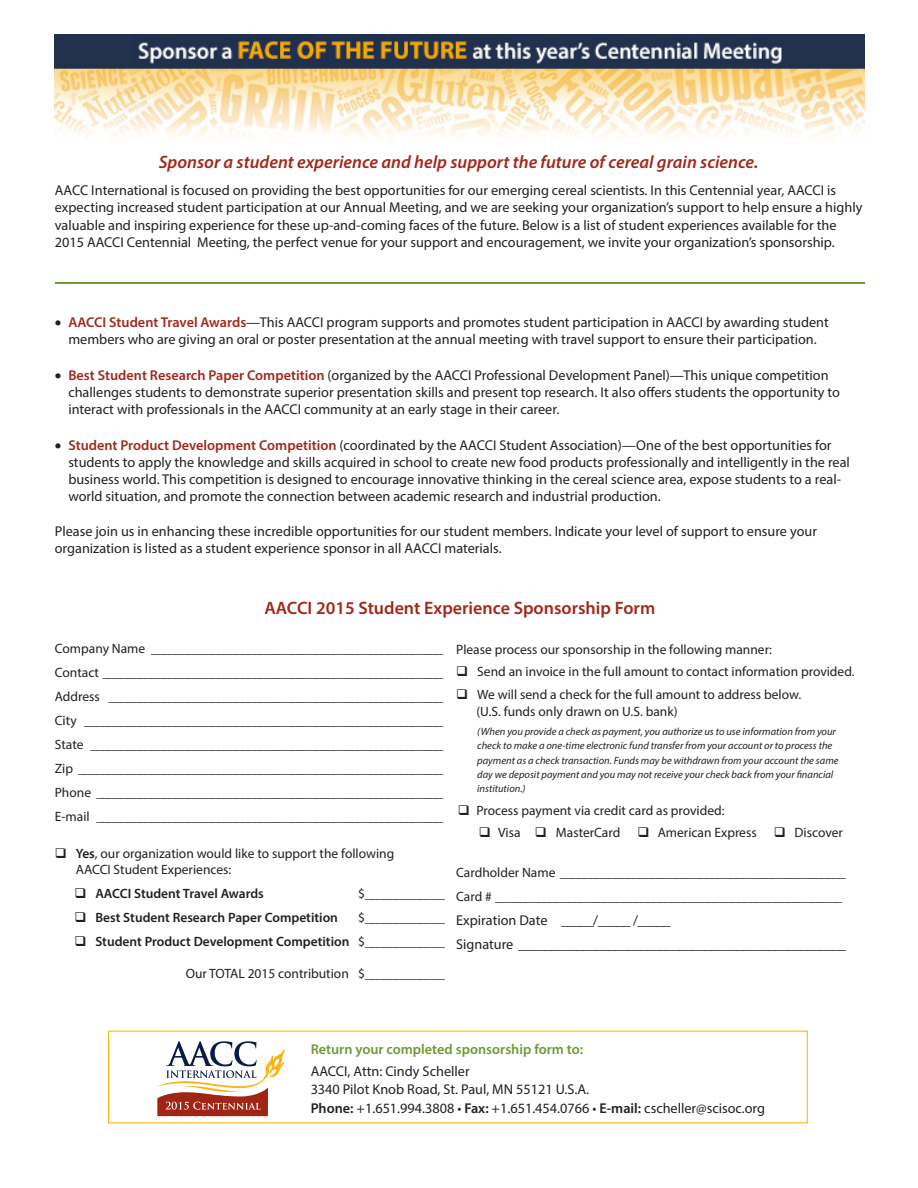
<style>
.page{position:relative;width:918px;height:1188px;background:#fff}
.page>*{position:absolute;margin:0;border:0;box-sizing:border-box;transform-origin:0 0}
.t1{font:italic 600 18px "Myriad Pro";color:#a1281b}
.t2{font:600 18px "Myriad Pro";color:#a1281b}
.List_Paragraph{font:14.25px/17.1px "Myriad Pro";color:#231f20}
.t3{font:600 14.25px/22.5px "Myriad Pro";color:#6e9a34}
.Body_Text_Indent{font:13.5px/16.2px "Myriad Pro";color:#231f20}
.t4{font:600 13.5px "Myriad Pro";color:#231f20}
.t5{font:italic 10.5px/14.2px "Myriad Pro";color:#231f20}
.s1{font-weight:600;color:#a1281b}
.s2{font-weight:600}
.s3{font-weight:400}
.s4{font-weight:400;color:#231f20}
</style>
<div class="page">
<img style="left:54px;top:34px;width:811px;height:103px">
<hr style="left:55px;top:282px;width:810px;height:2px;background:#6e9a34">
<svg style="left:157px;top:1041px;width:128px;height:75px"></svg>
<p class="t1" style="left:159px;top:151px;width:601px">Sponsor a student experience and help support the future of cereal grain science.</p>
<p class="List_Paragraph" style="left:55px;top:182px;width:809px">AACC International is focused on providing the best opportunities for our emerging cereal scientists. In this Centennial year, AACCI is expecting increased student participation at our Annual Meeting, and we are seeking your organization’s support to help ensure a highly valuable and inspiring experience for these up-and-coming faces of the future. Below is a list of student experiences available for the 2015 AACCI Centennial Meeting, the perfect venue for your support and encouragement, we invite your organization’s sponsorship.</p>
<p class="List_Paragraph" style="left:55px;top:313px;width:775px;text-align:center">• <span class="s1">AACCI Student Travel Awards</span>—This AACCI program supports and promotes student participation in AACCI by awarding student members who are giving an oral or poster presentation at the annual meeting with travel support to ensure their participation.</p>
<p class="List_Paragraph" style="left:55px;top:366px;width:775px">• <span class="s1">Best Student Research Paper Competition</span> (organized by the AACCI Professional Development Panel)—This unique competition</p>
<p class="List_Paragraph" style="left:68px;top:383px;width:773px">challenges students to demonstrate superior presentation skills and present top research. It also offers students the opportunity to interact with professionals in the AACCI community at an early stage in their career.</p>
<p class="List_Paragraph" style="left:55px;top:437px;width:778px">• <span class="s1">Student Product Development Competition</span> (coordinated by the AACCI Student Association)—One of the best opportunities for</p>
<p class="List_Paragraph" style="left:68px;top:454px;width:783px">students to apply the knowledge and skills acquired in school to create new food products professionally and intelligently in the real business world. This competition is designed to encourage innovative thinking in the cereal science area, expose students to a real&shy;world situation, and promote the connection between academic research and industrial production.</p>
<p class="List_Paragraph" style="left:55px;top:522px;width:764px">Please join us in enhancing these incredible opportunities for our student members. Indicate your level of support to ensure your</p>
<p class="List_Paragraph" style="left:55px;top:539px;width:448px">organization is listed as a student experience sponsor in all AACCI materials.</p>
<p class="t2" style="left:264px;top:597px;width:392px">AACCI 2015 Student Experience Sponsorship Form</p>
<p class="Body_Text_Indent" style="left:55px;top:640px;width:390px">Company Name ________________________________________________</p>
<p class="Body_Text_Indent" style="left:55px;top:664px;width:390px">Contact ________________________________________________________</p>
<p class="Body_Text_Indent" style="left:55px;top:688px;width:390px">Address _______________________________________________________</p>
<p class="Body_Text_Indent" style="left:55px;top:712px;width:390px">City ___________________________________________________________</p>
<p class="Body_Text_Indent" style="left:55px;top:736px;width:390px">State __________________________________________________________</p>
<p class="Body_Text_Indent" style="left:55px;top:760px;width:390px">Zip ____________________________________________________________</p>
<p class="Body_Text_Indent" style="left:55px;top:784px;width:390px">Phone _________________________________________________________</p>
<p class="Body_Text_Indent" style="left:55px;top:808px;width:390px">E-mail _________________________________________________________</p>
<p class="Body_Text_Indent" style="left:76px;top:845px;width:320px;text-indent:-21px">❑ <span class="s2">Yes</span>, our organization would like to support the following<br>AACCI Student Experiences:</p>
<p class="t4" style="left:74px;top:885px;width:191px">❑ AACCI Student Travel Awards</p>
<p class="Body_Text_Indent" style="left:358px;top:885px;width:88px">$_____________</p>
<p class="t4" style="left:74px;top:909px;width:265px">❑ Best Student Research Paper Competition</p>
<p class="Body_Text_Indent" style="left:358px;top:909px;width:88px">$_____________</p>
<p class="t4" style="left:74px;top:933px;width:372px">❑ Student Product Development Competition <span class="s3">$_____________</span></p>
<p class="Body_Text_Indent" style="left:186px;top:966px;width:261px">Our TOTAL 2015 contribution $_____________</p>
<p class="Body_Text_Indent" style="left:456px;top:641px;width:317px">Please process our sponsorship in the following manner:</p>
<p class="Body_Text_Indent" style="left:456px;top:663px;width:400px">❑ Send an invoice in the full amount to contact information provided.</p>
<p class="Body_Text_Indent" style="left:456px;top:686px;width:347px">❑ We will send a check for the full amount to address below.</p>
<p class="Body_Text_Indent" style="left:476px;top:703px;width:203px">(U.S. funds only drawn on U.S. bank)</p>
<p class="t5" style="left:477px;top:724px;width:360px">(When you provide a check as payment, you authorize us to use information from your check to make a one-time electronic fund transfer from your account or to process the</p>
<p class="t5" style="left:477px;top:753px;width:363px">payment as a check transaction. Funds may be withdrawn from your account the same</p>
<p class="t5" style="left:477px;top:767px;width:358px">day we deposit payment and you may not receive your check back from your financial institution.)</p>
<p class="Body_Text_Indent" style="left:458px;top:802px;width:268px">❑ Process payment via credit card as provided:</p>
<p class="Body_Text_Indent" style="left:479px;top:824px;width:143px">❑ Visa ❑ MasterCard</p>
<p class="Body_Text_Indent" style="left:638px;top:824px;width:121px">❑ American Express</p>
<p class="Body_Text_Indent" style="left:774px;top:824px;width:70px">❑ Discover</p>
<p class="Body_Text_Indent" style="left:456px;top:864px;width:392px">Cardholder Name _______________________________________________</p>
<p class="Body_Text_Indent" style="left:456px;top:888px;width:387px">Card # _________________________________________________________</p>
<p class="List_Paragraph" style="left:456px;top:912px;width:216px">Expiration Date _____/_____ /_____</p>
<p class="List_Paragraph" style="left:456px;top:936px;width:391px">Signature ___________________________________________________</p>
<p class="t3" style="left:311px;top:1037px;width:274px">Return your completed sponsorship form to:<br><span class="s4">AACCI, Attn: Cindy Scheller</span></p>
<p class="List_Paragraph" style="left:311px;top:1081px;width:280px">3340 Pilot Knob Road, St. Paul, MN 55121 U.S.A.</p>
<p class="List_Paragraph" style="left:311px;top:1099px;width:456px"><span class="s2">Phone:</span> +1.651.994.3808 • <span class="s2">Fax:</span> +1.651.454.0766 • <span class="s2">E-mail:</span> cscheller@scisoc.org</p>
</div>
